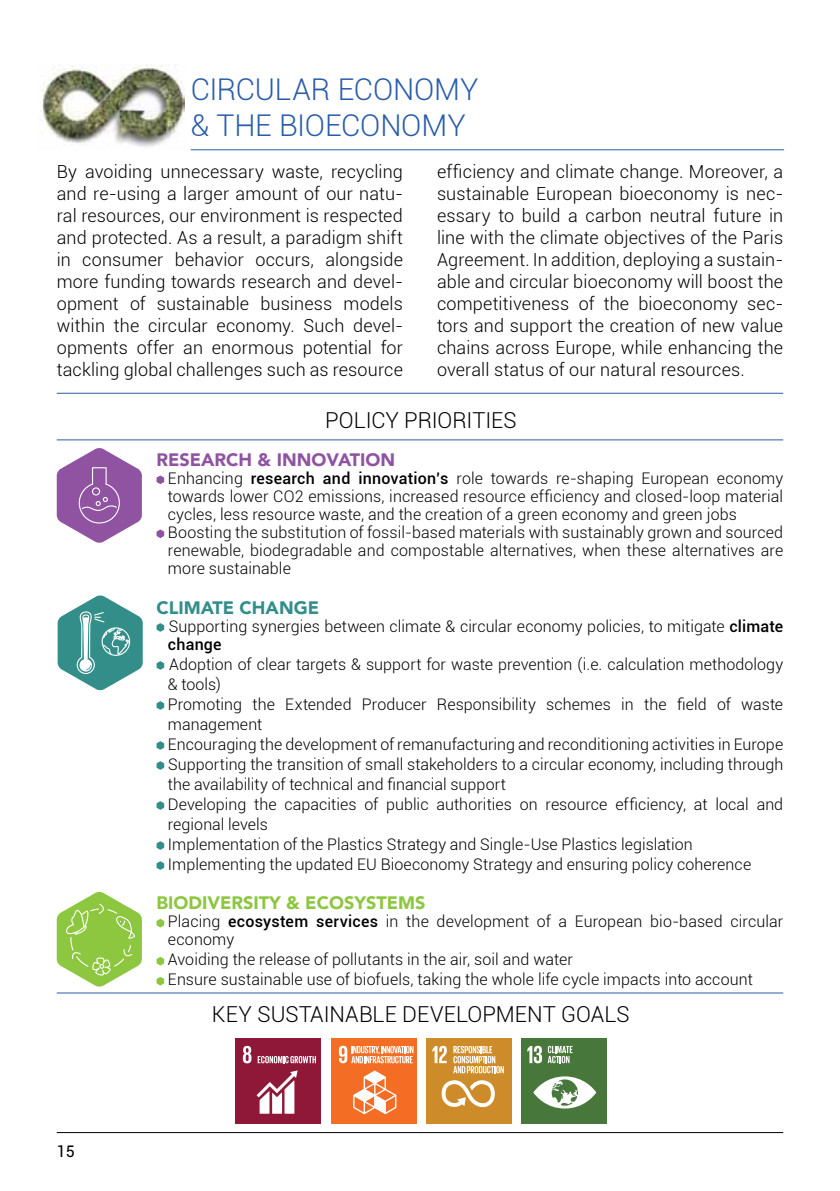
<style>
.page{position:relative;width:840px;height:1191px;background:#fff}
.page>*{position:absolute;margin:0;border:0;box-sizing:border-box;transform-origin:0 0}
.t1{font:300 30px "Roboto";color:#2a5caa}
.t2{font:300 22px "Roboto";letter-spacing:-.005em;color:#000}
.t3{font:300 18px/22px "Roboto";letter-spacing:.005em;color:#000;text-align:justify}
.t4{font:900 18px "Avenir";color:#8dc63f}
.t5{font:900 18px "Avenir";color:#8f53a1}
.t6{font:900 18px "Avenir";color:#338e8a}
.t7{font:300 16px/20px "Roboto";letter-spacing:.005em;color:#000}
.t8{font:16px "Roboto";color:#000}
.s1{font-weight:500}
</style>
<div class="page">
<hr style="left:57px;top:1132px;width:725px;height:1px;background:#000">
<svg style="left:57px;top:448px;width:85px;height:95px"></svg>
<svg style="left:57px;top:892px;width:85px;height:95px"></svg>
<svg style="left:156px;top:475px;width:8px;height:9px"></svg>
<svg style="left:156px;top:529px;width:8px;height:9px"></svg>
<svg style="left:156px;top:623px;width:8px;height:9px"></svg>
<svg style="left:156px;top:661px;width:8px;height:9px"></svg>
<svg style="left:156px;top:701px;width:8px;height:9px"></svg>
<svg style="left:156px;top:741px;width:8px;height:9px"></svg>
<svg style="left:156px;top:761px;width:8px;height:9px"></svg>
<svg style="left:156px;top:801px;width:8px;height:9px"></svg>
<svg style="left:156px;top:841px;width:8px;height:9px"></svg>
<svg style="left:156px;top:861px;width:8px;height:9px"></svg>
<svg style="left:156px;top:919px;width:8px;height:8px"></svg>
<svg style="left:156px;top:957px;width:8px;height:8px"></svg>
<svg style="left:156px;top:977px;width:8px;height:8px"></svg>
<svg style="left:58px;top:595px;width:85px;height:95px"></svg>
<hr style="left:57px;top:393px;width:725px;height:1px;background:#2a5caa">
<hr style="left:57px;top:439px;width:725px;height:1px;background:#2a5caa">
<hr style="left:57px;top:992px;width:725px;height:1px;background:#2a5caa">
<hr style="left:190px;top:149px;width:593px;height:1px;background:#2a5caa">
<img style="left:41px;top:64px;width:144px;height:83px">
<div style="left:426px;top:1038px;width:85px;height:86px;background:#cd8b2a"></div>
<svg style="left:441px;top:1080px;width:53px;height:28px"></svg>
<svg style="left:432px;top:1045px;width:14px;height:18px"></svg>
<svg style="left:453px;top:1046px;width:50px;height:27px"></svg>
<div style="left:521px;top:1038px;width:85px;height:86px;background:#48773c"></div>
<svg style="left:533px;top:1076px;width:63px;height:32px"></svg>
<svg style="left:527px;top:1045px;width:14px;height:18px"></svg>
<svg style="left:547px;top:1045px;width:25px;height:18px"></svg>
<div style="left:235px;top:1038px;width:85px;height:86px;background:#8f1838"></div>
<svg style="left:256px;top:1070px;width:41px;height:43px"></svg>
<svg style="left:243px;top:1045px;width:8px;height:18px"></svg>
<svg style="left:257px;top:1056px;width:59px;height:7px"></svg>
<div style="left:331px;top:1038px;width:85px;height:86px;background:#f36e24"></div>
<svg style="left:353px;top:1070px;width:43px;height:44px"></svg>
<svg style="left:339px;top:1045px;width:74px;height:18px"></svg>
<h1 class="t1" style="left:190px;top:69px;width:37px">Circular</h1>
<h1 class="t1" style="left:337px;top:69px;width:38px">Economy</h1>
<h1 class="t1" style="left:190px;top:105px;width:45px">&amp; the</h1>
<h1 class="t1" style="left:279px;top:105px;width:38px">Bioeconomy</h1>
<p class="t3" style="left:57px;top:160px;width:347px">By avoiding unnecessary waste, recycling and re-using a larger amount of our natu&shy;ral resources, our environment is respected and protected. As a result, a paradigm shift in consumer behavior occurs, alongside more funding towards research and devel&shy;opment of sustainable business models within the circular economy. Such devel&shy;opments offer an enormous potential for tackling global challenges such as resource</p>
<p class="t3" style="left:437px;top:160px;width:347px">efficiency and climate change. Moreover, a sustainable European bioeconomy is nec&shy;essary to build a carbon neutral future in line with the climate objectives of the Paris Agreement. In addition, deploying a sustain&shy;able and circular bioeconomy will boost the competitiveness of the bioeconomy sec&shy;tors and support the creation of new value chains across Europe, while enhancing the overall status of our natural resources.</p>
<h2 class="t2" style="left:325px;top:404px;width:27px">Policy</h2>
<h2 class="t2" style="left:404px;top:404px;width:12px">priorities</h2>
<p class="t8" style="left:57px;top:1140px;width:20px">15</p>
<p class="t5" style="left:156px;top:444px;width:240px">RESEARCH &amp; INNOVATION</p>
<p class="t7" style="left:168px;top:469px;width:616px;line-height:18px">Enhancing <span class="s1">research and innovation’s</span> role towards re-shaping European economy towards lower CO2 emissions, increased resource efficiency and closed-loop material cycles, less resource waste, and the creation of a green economy and green jobs Boosting the substitution of fossil-based materials with sustainably grown and sourced renewable, biodegradable and compostable alternatives, when these alternatives are more sustainable</p>
<p class="t6" style="left:156px;top:592px;width:164px">CLIMATE CHANGE</p>
<p class="t7" style="left:168px;top:616px;width:616px;line-height:18px">Supporting synergies between climate &amp; circular economy policies, to mitigate <span class="s1">climate change</span></p>
<p class="t7" style="left:168px;top:653px;width:616px">Adoption of clear targets &amp; support for waste prevention (i.e. calculation methodology &amp; tools)<br>Promoting the Extended Producer Responsibility schemes in the field of waste management<br>Encouraging the development of remanufacturing and reconditioning activities in Europe Supporting the transition of small stakeholders to a circular economy, including through the availability of technical and financial support<br>Developing the capacities of public authorities on resource efficiency, at local and regional levels<br>Implementation of the Plastics Strategy and Single-Use Plastics legislation Implementing the updated EU Bioeconomy Strategy and ensuring policy coherence</p>
<p class="t4" style="left:156px;top:887px;width:270px">BIODIVERSITY &amp; ECOSYSTEMS</p>
<p class="t7" style="left:168px;top:912px;width:616px;line-height:18px">Placing <span class="s1">ecosystem services</span> in the development of a European bio-based circular economy</p>
<p class="t7" style="left:168px;top:949px;width:586px">Avoiding the release of pollutants in the air, soil and water<br>Ensure sustainable use of biofuels, taking the whole life cycle impacts into account</p>
<h2 class="t2" style="left:212px;top:998px;width:73px">Key Sustainable</h2>
<h2 class="t2" style="left:402px;top:998px;width:30px">Development</h2>
<h2 class="t2" style="left:561px;top:998px;width:29px">Goals</h2>
</div>
